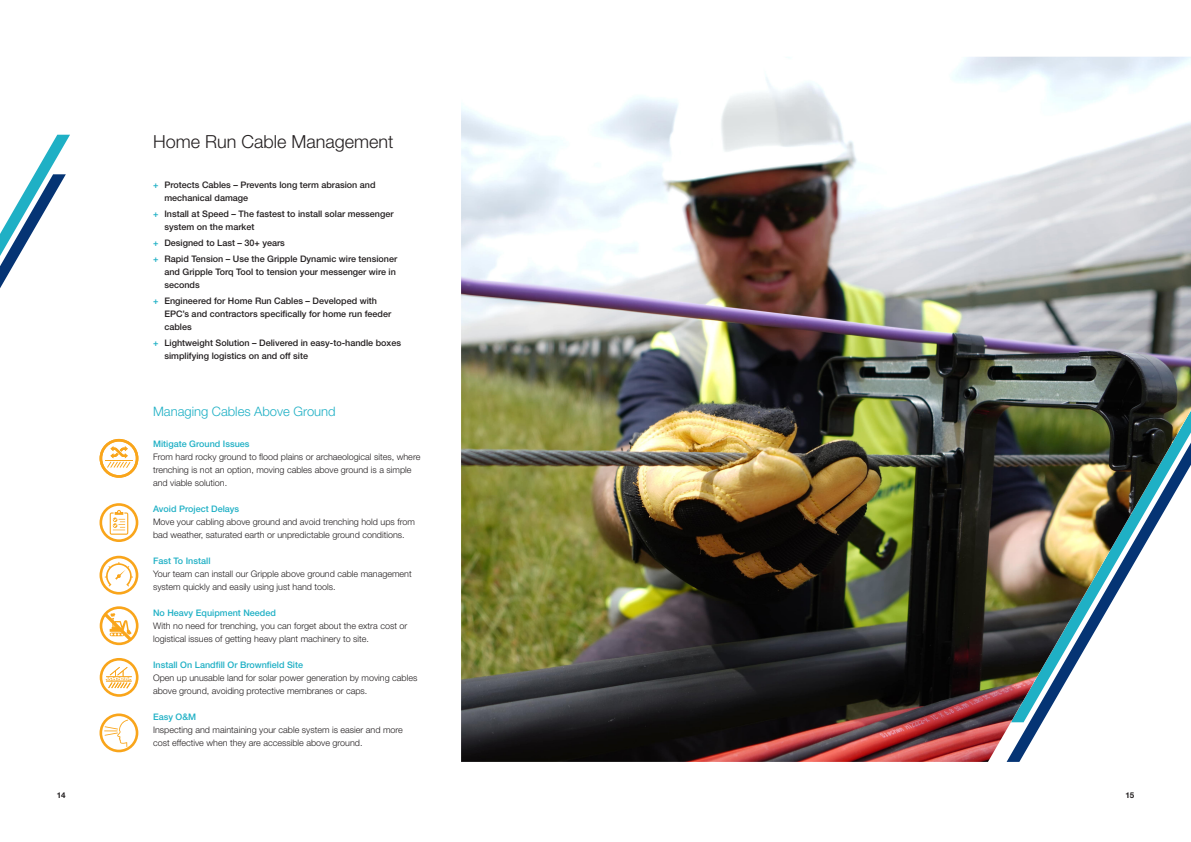
<style>
.page{position:relative;width:1191px;height:842px;background:#fff}
.page>*{position:absolute;margin:0;border:0;box-sizing:border-box;transform-origin:0 0}
.t1{font:300 18px "Helvetica Neue LT Pro";color:#231f20}
.t2{font:300 13px "Helvetica Neue LT Pro";color:#1fb0c5}
.t3{font:300 9px/13px "Helvetica Neue LT Pro";color:#231f20}
.t4{font:500 9px/13px "Helvetica Neue LT Pro";color:#231f20}
.t5{font:700 8px "Helvetica Neue LT Pro";color:#231f20}
.s1{color:#1fb0c5}
.s2{font-weight:500;color:#1fb0c5}
</style>
<div class="page">
<svg style="left:0;top:140px;width:54px;height:148px"></svg>
<svg style="left:54px;top:134px;width:85px;height:619px"></svg>
<img style="left:461px;top:57px;width:730px;height:705px">
<p class="t1" style="left:153px;top:130px;width:242px">Home Run Cable Management</p>
<p class="t4" style="left:164px;top:179px;width:213px;text-indent:-11px"><span class="s1">+</span> Protects Cables – Prevents long term abrasion and mechanical damage</p>
<p class="t4" style="left:164px;top:207px;width:231px;text-indent:-11px"><span class="s1">+</span> Install at Speed – The fastest to install solar messenger system on the market</p>
<p class="t4" style="left:153px;top:236px;width:133px"><span class="s1">+</span> Designed to Last – 30+ years</p>
<p class="t4" style="left:164px;top:252px;width:234px;text-indent:-11px"><span class="s1">+</span> Rapid Tension – Use the Gripple Dynamic wire tensioner and Gripple Torq Tool to tension your messenger wire in seconds</p>
<p class="t4" style="left:164px;top:294px;width:228px;text-indent:-11px"><span class="s1">+</span> Engineered for Home Run Cables – Developed with<br>EPC’s and contractors specifically for home run feeder cables</p>
<p class="t4" style="left:164px;top:336px;width:238px;text-indent:-11px"><span class="s1">+</span> Lightweight Solution – Delivered in easy-to-handle boxes simplifying logistics on and off site</p>
<p class="t2" style="left:153px;top:403px;width:184px">Managing Cables Above Ground</p>
<p class="t3" style="left:153px;top:437px;width:269px"><span class="s2">Mitigate Ground Issues<br></span>From hard rocky ground to flood plains or archaeological sites, where trenching is not an option, moving cables above ground is a simple and viable solution.</p>
<p class="t3" style="left:153px;top:502px;width:263px"><span class="s2">Avoid Project Delays<br></span>Move your cabling above ground and avoid trenching hold ups from bad weather, saturated earth or unpredictable ground conditions.</p>
<p class="t3" style="left:153px;top:554px;width:260px"><span class="s2">Fast To Install<br></span>Your team can install our Gripple above ground cable management system quickly and easily using just hand tools.</p>
<p class="t3" style="left:153px;top:606px;width:256px"><span class="s2">No Heavy Equipment Needed<br></span>With no need for trenching, you can forget about the extra cost or logistical issues of getting heavy plant machinery to site.</p>
<p class="t3" style="left:153px;top:658px;width:266px"><span class="s2">Install On Landfill Or Brownfield Site<br></span>Open up unusable land for solar power generation by moving cables above ground, avoiding protective membranes or caps.</p>
<p class="t3" style="left:153px;top:710px;width:251px"><span class="s2">Easy O&amp;M<br></span>Inspecting and maintaining your cable system is easier and more cost effective when they are accessible above ground.</p>
<p class="t5" style="left:57px;top:790px;width:10px">14</p>
<p class="t5" style="left:1125px;top:790px;width:10px">15</p>
</div>
